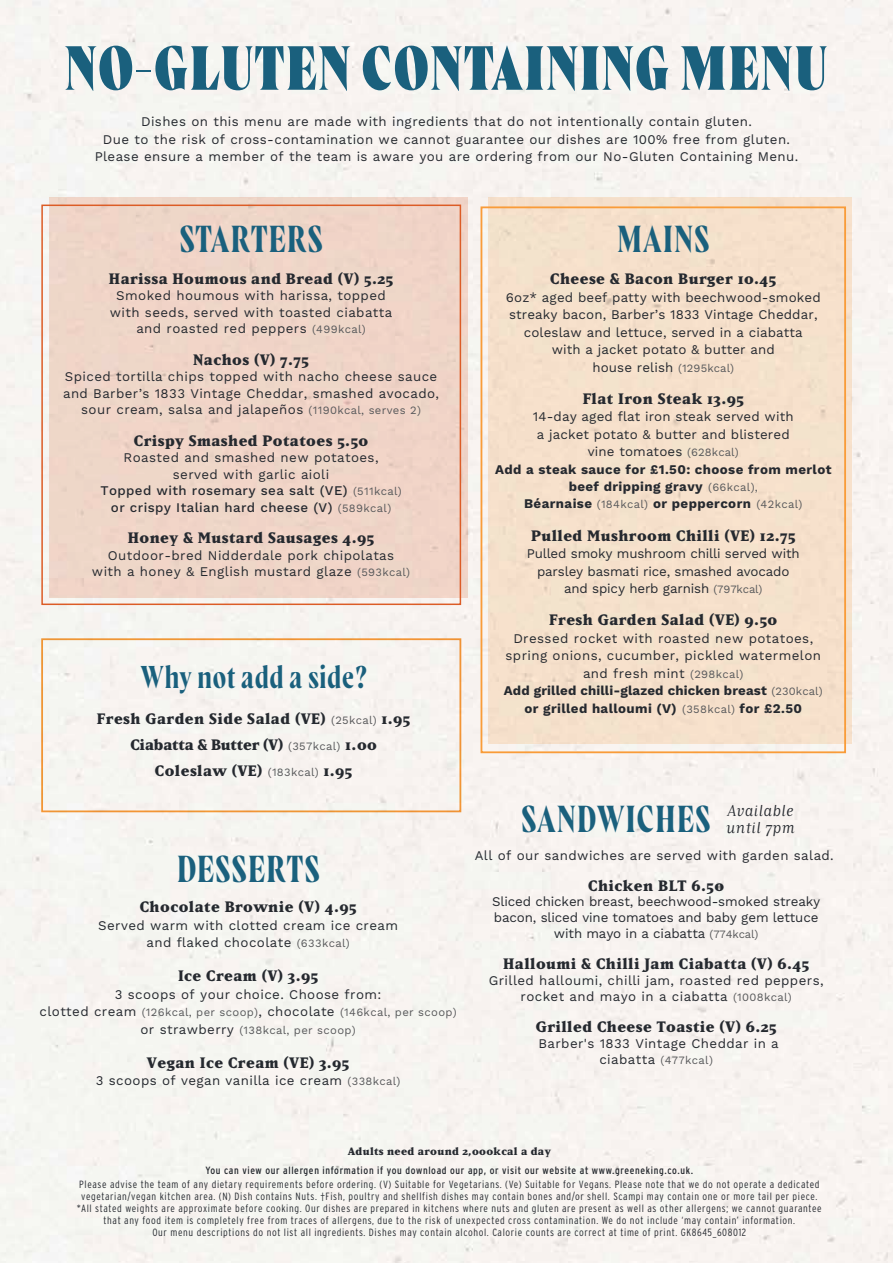
<style>
.page{position:relative;width:893px;height:1263px;background:#fff}
.page>*{position:absolute;margin:0;border:0;box-sizing:border-box;transform-origin:0 0}
.t1{font:800 62.1px "Wayfinder CF";letter-spacing:.02em;color:#1a607d}
.t2{font:37.5px "Wayfinder CF";letter-spacing:.02em;color:#1a607d}
.t3{font:31.5px "Wayfinder CF";letter-spacing:.02em;color:#1a607d}
.t4{font:italic 15.6px/17.1px "Matrix IIOT";letter-spacing:.03em;color:#25292f}
.t5{font:800 14.85px/26px "Matrix IIOT";letter-spacing:.03em;color:#25292f;text-align:center}
.t6{font:13.2px/17.4px "Work Sans";letter-spacing:.03em;color:#25292f;text-align:center}
.t7{font:13.2px/17.4px "Work Sans";letter-spacing:.01em;color:#25292f;text-align:center}
.t8{font:13.2px/17.4px "Work Sans";letter-spacing:-.01em;color:#25292f;text-align:center}
.t9{font:500 13.2px/16.5px "Work Sans";letter-spacing:.03em;color:#25292f;text-align:center}
.t10{font:11.25px/17.4px "Work Sans";letter-spacing:.03em;color:#58595b;text-align:center}
.t11{font:300 condensed 10.5px/12px "Interstate";letter-spacing:.06em;color:#25292f;text-align:center}
.t12{font:10.5px "Interstate Condensed";letter-spacing:.06em;color:#25292f}
.t13{font:800 10.5px "Matrix IIOT";letter-spacing:.03em;color:#25292f}
.s1{font-size:11.25px;color:#58595b}
.s2{font-weight:400}
.s3{font-weight:400;font-size:11.25px;color:#58595b}
.s4{font-family:"Work Sans";font-weight:400;font-size:11.25px;color:#58595b}
.s5{font-size:13.2px;color:#25292f}
.s6{font-weight:700}
</style>
<div class="page">
<div style="left:50px;top:197px;width:418px;height:401px;background:#efd5c8"></div>
<div style="left:41px;top:205px;width:420px;height:400px;border:2px solid #dc5c26"></div>
<div style="left:488px;top:197px;width:364px;height:547px;background:#f5e1cc"></div>
<div style="left:481px;top:206px;width:365px;height:547px;border:2px solid #f99c39"></div>
<div style="left:41px;top:638px;width:420px;height:174px;border:2px solid #f99c39"></div>
<h1 class="t1" style="left:65px;top:32px;width:764px">NO-GLUTEN CONTAINING MENU</h1>
<p class="t6" style="left:95px;top:114px;width:705px">Dishes on this menu are made with ingredients that do not intentionally contain gluten.<br>Due to the risk of cross-contamination we cannot guarantee our dishes are 100% free from gluten.<br>Please ensure a member of the team is aware you are ordering from our No-Gluten Containing Menu.</p>
<h2 class="t2" style="left:179px;top:217px;width:145px">STARTERS</h2>
<p class="t5" style="left:109px;top:265px;width:286px">Harissa Houmous and Bread (V) 5.25</p>
<p class="t6" style="left:110px;top:288px;width:284px;line-height:16.5px">Smoked houmous with harissa, topped with seeds, served with toasted ciabatta and roasted red peppers <span class="s1">(499kcal)</span></p>
<p class="t5" style="left:193px;top:346px;width:117px">Nachos (V) 7.75</p>
<p class="t6" style="left:63px;top:369px;width:377px;line-height:16.5px">Spiced tortilla chips topped with nacho cheese sauce and Barber’s 1833 Vintage Cheddar, smashed avocado, sour cream, salsa and jalapeños <span class="s1">(1190kcal, serves 2)</span></p>
<p class="t5" style="left:134px;top:427px;width:236px">Crispy Smashed Potatoes 5.50</p>
<p class="t9" style="left:100px;top:450px;width:303px"><span class="s2">Roasted and smashed new potatoes, served with garlic aioli<br></span>Topped with rosemary sea salt (VE) <span class="s3">(511kcal) </span>or crispy Italian hard cheese (V) <span class="s3">(589kcal)</span></p>
<p class="t5" style="left:128px;top:525px;width:248px">Honey &amp; Mustard Sausages 4.95</p>
<p class="t6" style="left:92px;top:547px;width:320px;line-height:16.5px">Outdoor-bred Nidderdale pork chipolatas with a honey &amp; English mustard glaze <span class="s1">(593kcal)</span></p>
<h3 class="t3" style="left:141px;top:658px;width:228px">Why not add a side?</h3>
<p class="t5" style="left:97px;top:705px;width:315px">Fresh Garden Side Salad (VE) <span class="s4">(25kcal)</span> 1.95<br>Ciabatta &amp; Butter (V) <span class="s4">(357kcal)</span> 1.00<br>Coleslaw (VE) <span class="s4">(183kcal)</span> 1.95</p>
<h2 class="t2" style="left:177px;top:847px;width:144px">DESSERTS</h2>
<p class="t5" style="left:140px;top:894px;width:218px">Chocolate Brownie (V) 4.95</p>
<p class="t6" style="left:98px;top:917px;width:301px">Served warm with clotted cream ice cream and flaked chocolate <span class="s1">(633kcal)</span></p>
<p class="t5" style="left:178px;top:963px;width:142px">Ice Cream (V) 3.95</p>
<p class="t6" style="left:115px;top:986px;width:268px">3 scoops of your choice. Choose from:</p>
<p class="t10" style="left:40px;top:1004px;width:419px"><span class="s5">clotted cream</span> (126kcal, per scoop)<span class="s5">, chocolate</span> (146kcal, per scoop) <span class="s5">or strawberry</span> (138kcal, per scoop)</p>
<p class="t5" style="left:147px;top:1049px;width:204px">Vegan Ice Cream (VE) 3.95</p>
<p class="t6" style="left:96px;top:1072px;width:306px">3 scoops of vegan vanilla ice cream <span class="s1">(338kcal)</span></p>
<h2 class="t2" style="left:617px;top:217px;width:94px">MAINS</h2>
<p class="t5" style="left:550px;top:266px;width:228px">Cheese &amp; Bacon Burger 10.45</p>
<p class="t7" style="left:506px;top:289px;width:316px">6oz* aged beef patty with beechwood-smoked streaky bacon, Barber’s 1833 Vintage Cheddar, coleslaw and lettuce, served in a ciabatta<br>with a jacket potato &amp; butter and<br>house relish <span class="s1">(1295kcal)</span></p>
<p class="t5" style="left:583px;top:385px;width:163px">Flat Iron Steak 13.95</p>
<p class="t7" style="left:495px;top:409px;width:338px">14-day aged flat iron steak served with<br>a jacket potato &amp; butter and blistered<br>vine tomatoes <span class="s1">(628kcal)<br></span><span class="s6">Add a steak sauce for £1.50: choose from merlot beef dripping gravy</span> <span class="s1">(66kcal),<br></span><span class="s6">Béarnaise</span> <span class="s1">(184kcal)</span> <span class="s6">or peppercorn</span> <span class="s1">(42kcal)</span></p>
<p class="t5" style="left:531px;top:522px;width:266px">Pulled Mushroom Chilli (VE) 12.75</p>
<p class="t8" style="left:527px;top:546px;width:275px">Pulled smoky mushroom chilli served with parsley basmati rice, smashed avocado and spicy herb garnish <span class="s1">(797kcal)</span></p>
<p class="t5" style="left:549px;top:607px;width:230px">Fresh Garden Salad (VE) 9.50</p>
<p class="t6" style="left:504px;top:630px;width:320px">Dressed rocket with roasted new potatoes, spring onions, cucumber, pickled watermelon and fresh mint <span class="s1">(298kcal)<br></span><span class="s6">Add grilled chilli-glazed chicken breast</span> <span class="s1">(230kcal) </span><span class="s6">or grilled halloumi (V)</span> <span class="s1">(358kcal)</span> <span class="s6">for £2.50</span></p>
<h2 class="t2" style="left:521px;top:797px;width:191px">SANDWICHES</h2>
<p class="t4" style="left:726px;top:801px;width:70px">Available until 7pm</p>
<p class="t6" style="left:475px;top:847px;width:361px">All of our sandwiches are served with garden salad.</p>
<p class="t5" style="left:588px;top:872px;width:137px">Chicken BLT 6.50</p>
<p class="t8" style="left:492px;top:894px;width:329px;line-height:15.9px">Sliced chicken breast, beechwood-smoked streaky bacon, sliced vine tomatoes and baby gem lettuce with mayo in a ciabatta <span class="s1">(774kcal)</span></p>
<p class="t5" style="left:503px;top:950px;width:307px">Halloumi &amp; Chilli Jam Ciabatta (V) 6.45</p>
<p class="t6" style="left:489px;top:973px;width:336px;line-height:15.9px">Grilled halloumi, chilli jam, roasted red peppers, rocket and mayo in a ciabatta <span class="s1">(1008kcal)</span></p>
<p class="t5" style="left:536px;top:1013px;width:242px">Grilled Cheese Toastie (V) 6.25</p>
<p class="t6" style="left:538px;top:1035px;width:242px">Barber's 1833 Vintage Cheddar in a</p>
<p class="t10" style="left:599px;top:1052px;width:115px"><span class="s5">ciabatta</span> (477kcal)</p>
<p class="t13" style="left:348px;top:1145px;width:204px">Adults need around 2,000kcal a day</p>
<p class="t12" style="left:205px;top:1165px;width:489px">You can view our allergen information if you download our app, or visit our website at www.greeneking.co.uk.</p>
<p class="t11" style="left:77px;top:1178px;width:746px">Please advise the team of any dietary requirements before ordering. (V) Suitable for Vegetarians. (Ve) Suitable for Vegans. Please note that we do not operate a dedicated vegetarian/vegan kitchen area. (N) Dish contains Nuts. †Fish, poultry and shellfish dishes may contain bones and/or shell. Scampi may contain one or more tail per piece. *All stated weights are approximate before cooking. Our dishes are prepared in kitchens where nuts and gluten are present as well as other allergens; we cannot guarantee that any food item is completely free from traces of allergens, due to the risk of unexpected cross contamination. We do not include ‘may contain’ information.<br>Our menu descriptions do not list all ingredients. Dishes may contain alcohol. Calorie counts are correct at time of print. GK8645_608012</p>
</div>
